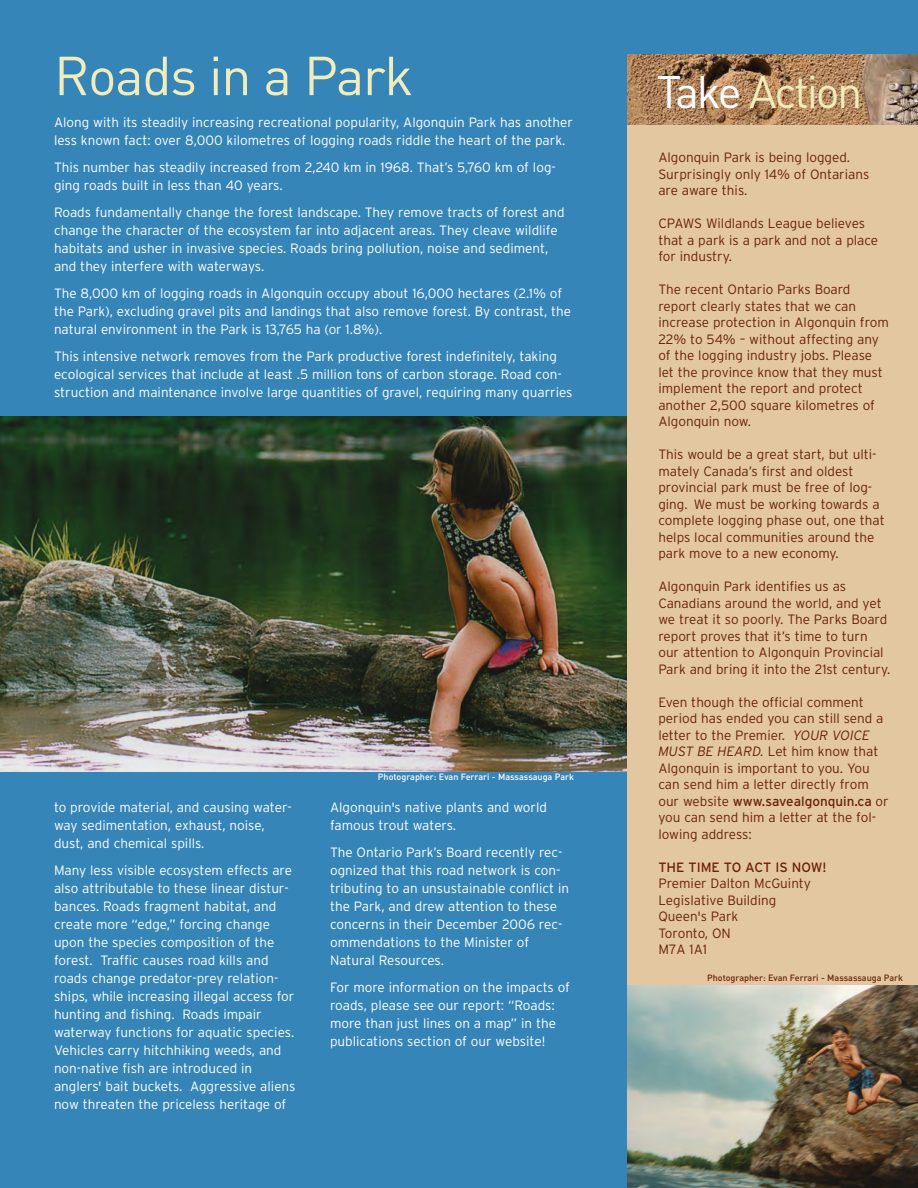
<style>
.page{position:relative;width:918px;height:1188px;background:#fff}
.page>*{position:absolute;margin:0;border:0;box-sizing:border-box;transform-origin:0 0}
.t1{font:54px "DIN";letter-spacing:-.025em;color:#f0ecbb}
.t2{font:45px "DIN";letter-spacing:-.05em;color:#f0ecbb}
.t3{font:300 13.5px/18px "Interstate";color:#fff}
.t4{font:300 13.5px/16.5px "Interstate";color:#6b2209}
.t5{font:13.5px "Interstate";color:#6b2209}
.t6{font:500 9px "DIN";color:#6b2209}
.t7{font:500 9px "DIN";color:#fff}
.s1{color:#fff}
.s2{font-style:italic}
.s3{font-weight:400}
</style>
<div class="page">
<img style="left:0;top:0;width:918px;height:1188px">
<h1 class="t1" style="left:54px;top:57px;width:361px">Roads in a Park</h1>
<p class="t3" style="left:54px;top:115px;width:521px">Along with its steadily increasing recreational popularity, Algonquin Park has another less known fact: over 8,000 kilometres of logging roads riddle the heart of the park.</p>
<p class="t3" style="left:54px;top:160px;width:503px">This number has steadily increased from 2,240 km in 1968. That’s 5,760 km of log&shy;ging roads built in less than 40 years.</p>
<p class="t3" style="left:54px;top:205px;width:512px">Roads fundamentally change the forest landscape. They remove tracts of forest and change the character of the ecosystem far into adjacent areas. They cleave wildlife habitats and usher in invasive species. Roads bring pollution, noise and sediment, and they interfere with waterways.</p>
<p class="t3" style="left:54px;top:286px;width:519px">The 8,000 km of logging roads in Algonquin occupy about 16,000 hectares (2.1% of the Park), excluding gravel pits and landings that also remove forest. By contrast, the natural environment in the Park is 13,765 ha (or 1.8%).</p>
<p class="t3" style="left:54px;top:349px;width:520px">This intensive network removes from the Park productive forest indefinitely, taking ecological services that include at least .5 million tons of carbon storage. Road con&shy;struction and maintenance involve large quantities of gravel, requiring many quarries</p>
<p class="t3" style="left:54px;top:800px;width:239px">to provide material, and causing water&shy;way sedimentation, exhaust, noise, dust, and chemical spills.</p>
<p class="t3" style="left:54px;top:863px;width:243px">Many less visible ecosystem effects are also attributable to these linear distur&shy;bances. Roads fragment habitat, and create more “edge,” forcing change upon the species composition of the forest. Traffic causes road kills and roads change predator-prey relation&shy;ships, while increasing illegal access for hunting and fishing. Roads impair waterway functions for aquatic species.<br>Vehicles carry hitchhiking weeds, and non-native fish are introduced in anglers' bait buckets. Aggressive aliens now threaten the priceless heritage of</p>
<p class="t7" style="left:378px;top:773px;width:198px">Photographer: Evan Ferrari - Massassauga Park</p>
<p class="t3" style="left:330px;top:800px;width:218px">Algonquin's native plants and world famous trout waters.</p>
<p class="t3" style="left:330px;top:844px;width:241px">The Ontario Park’s Board recently rec&shy;ognized that this road network is con&shy;tributing to an unsustainable conflict in the Park, and drew attention to these concerns in their December 2006 rec&shy;ommendations to the Minister of Natural Resources.</p>
<p class="t3" style="left:330px;top:979px;width:241px">For more information on the impacts of roads, please see our report: “Roads: more than just lines on a map” in the publications section of our website!</p>
<h2 class="t2" style="left:657px;top:76px;width:207px"><span class="s1">Take</span> Action</h2>
<p class="t4" style="left:658px;top:150px;width:213px">Algonquin Park is being logged.<br>Surprisingly only 14% of Ontarians are aware this.</p>
<p class="t4" style="left:658px;top:216px;width:221px">CPAWS Wildlands League believes that a park is a park and not a place for industry.</p>
<p class="t4" style="left:658px;top:282px;width:232px">The recent Ontario Parks Board report clearly states that we can increase protection in Algonquin from<br>22% to 54% – without affecting any of the logging industry jobs. Please let the province know that they must implement the report and protect another 2,500 square kilometres of<br>Algonquin now.</p>
<p class="t4" style="left:658px;top:447px;width:228px">This would be a great start, but ulti&shy;mately Canada’s first and oldest provincial park must be free of log&shy;ging. We must be working towards a complete logging phase out, one that helps local communities around the park move to a new economy.</p>
<p class="t4" style="left:658px;top:579px;width:233px">Algonquin Park identifies us as Canadians around the world, and yet we treat it so poorly. The Parks Board report proves that it’s time to turn our attention to Algonquin Provincial Park and bring it into the 21st century.</p>
<p class="t4" style="left:658px;top:695px;width:232px">Even though the official comment period has ended you can still send a letter to the Premier. <span class="s2">YOUR VOICE<br>MUST BE HEARD.</span> Let him know that<br>Algonquin is important to you. You can send him a letter directly from our website <span class="s3">www.savealgonquin.ca</span> or you can send him a letter at the fol&shy;lowing address:</p>
<p class="t5" style="left:658px;top:862px;width:170px">THE TIME TO ACT IS NOW!</p>
<p class="t4" style="left:658px;top:876px;width:154px">Premier Dalton McGuinty<br>Legislative Building<br>Queen's Park<br>Toronto, ON<br>M7A 1A1</p>
<p class="t6" style="left:707px;top:974px;width:198px">Photographer: Evan Ferrari - Massassauga Park</p>
</div>
